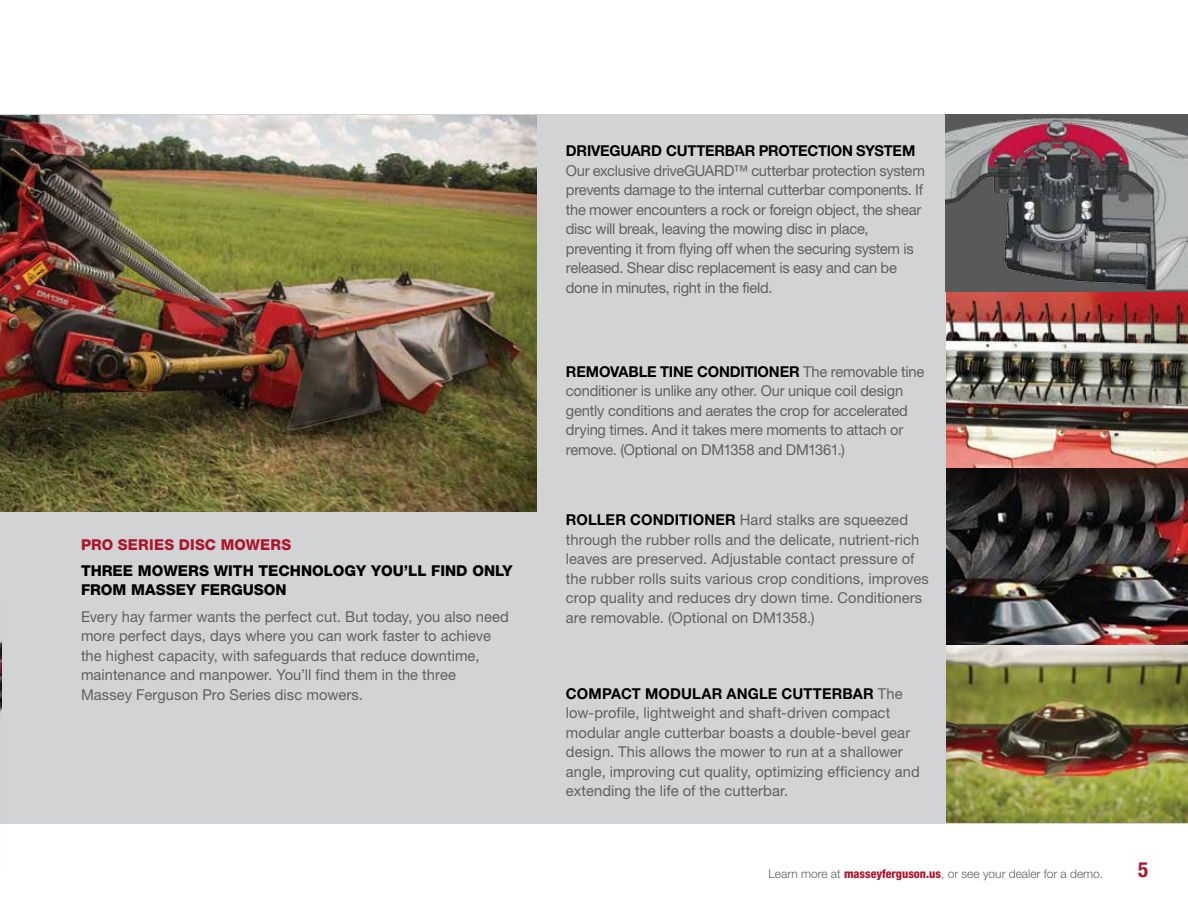
<style>
.page{position:relative;width:1188px;height:918px;background:#fff}
.page>*{position:absolute;margin:0;border:0;box-sizing:border-box;transform-origin:0 0}
.t1{font:700 condensed 21px "Helvetica Neue LT Std";color:#ac162c}
.t2{font:15px/19.5px "Helvetica Neue LT Std";color:#5f6062}
.t3{font:15px/19.5px "Helvetica Neue LT Std";letter-spacing:-.02em;color:#5f6062}
.t4{font:800 15px/19.5px "Helvetica Neue LT Std";color:#000}
.t5{font:700 15px "Helvetica Neue LT Std";letter-spacing:-.02em;color:#000}
.t6{font:800 15px "Helvetica Neue LT Std";letter-spacing:.015em;color:#ac162c}
.t7{font:300 12px "Helvetica Neue LT Std";color:#5f6062}
.s1{font-weight:700;color:#000}
.s2{font-weight:800;font-stretch:condensed;color:#ac162c}
</style>
<div class="page">
<div style="left:0;top:114px;width:1188px;height:710px;background:#d1d3d4"></div>
<img style="left:0;top:641px;width:2px;height:71px">
<img style="left:0;top:115px;width:537px;height:396px">
<img style="left:946px;top:292px;width:242px;height:531px">
<svg style="left:945px;top:114px;width:243px;height:178px"></svg>
<img style="left:946px;top:468px;width:242px;height:178px">
<p class="t6" style="left:81px;top:535px;width:212px">PRO SERIES DISC MOWERS</p>
<p class="t4" style="left:81px;top:561px;width:433px">THREE MOWERS WITH TECHNOLOGY YOU’LL FIND ONLY<br>FROM MASSEY FERGUSON</p>
<p class="t2" style="left:81px;top:606px;width:429px">Every hay farmer wants the perfect cut. But today, you also need more perfect days, days where you can work faster to achieve the highest capacity, with safeguards that reduce downtime, maintenance and manpower. You’ll find them in the three Massey Ferguson Pro Series disc mowers.</p>
<p class="t5" style="left:566px;top:142px;width:351px">DRIVEGUARD CUTTERBAR PROTECTION SYSTEM</p>
<p class="t3" style="left:566px;top:160px;width:360px">Our exclusive driveGUARD™ cutterbar protection system prevents damage to the internal cutterbar components. If the mower encounters a rock or foreign object, the shear disc will break, leaving the mowing disc in place, preventing it from flying off when the securing system is released. Shear disc replacement is easy and can be done in minutes, right in the field.</p>
<p class="t2" style="left:566px;top:362px;width:360px"><span class="s1">REMOVABLE TINE CONDITIONER</span> The removable tine conditioner is unlike any other. Our unique coil design gently conditions and aerates the crop for accelerated drying times. And it takes mere moments to attach or remove. (Optional on DM1358 and DM1361.)</p>
<p class="t2" style="left:566px;top:510px;width:364px"><span class="s1">ROLLER CONDITIONER</span> Hard stalks are squeezed through the rubber rolls and the delicate, nutrient-rich leaves are preserved. Adjustable contact pressure of the rubber rolls suits various crop conditions, improves crop quality and reduces dry down time. Conditioners are removable. (Optional on DM1358.)</p>
<p class="t2" style="left:566px;top:683px;width:355px"><span class="s1">COMPACT MODULAR ANGLE CUTTERBAR</span> The low-profile, lightweight and shaft-driven compact modular angle cutterbar boasts a double-bevel gear design. This allows the mower to run at a shallower angle, improving cut quality, optimizing efficiency and extending the life of the cutterbar.</p>
<p class="t7" style="left:768px;top:866px;width:336px">Learn more at <span class="s2">masseyferguson.us</span>, or see your dealer for a demo.</p>
<h1 class="t1" style="left:1138px;top:857px;width:12px">5</h1>
</div>
